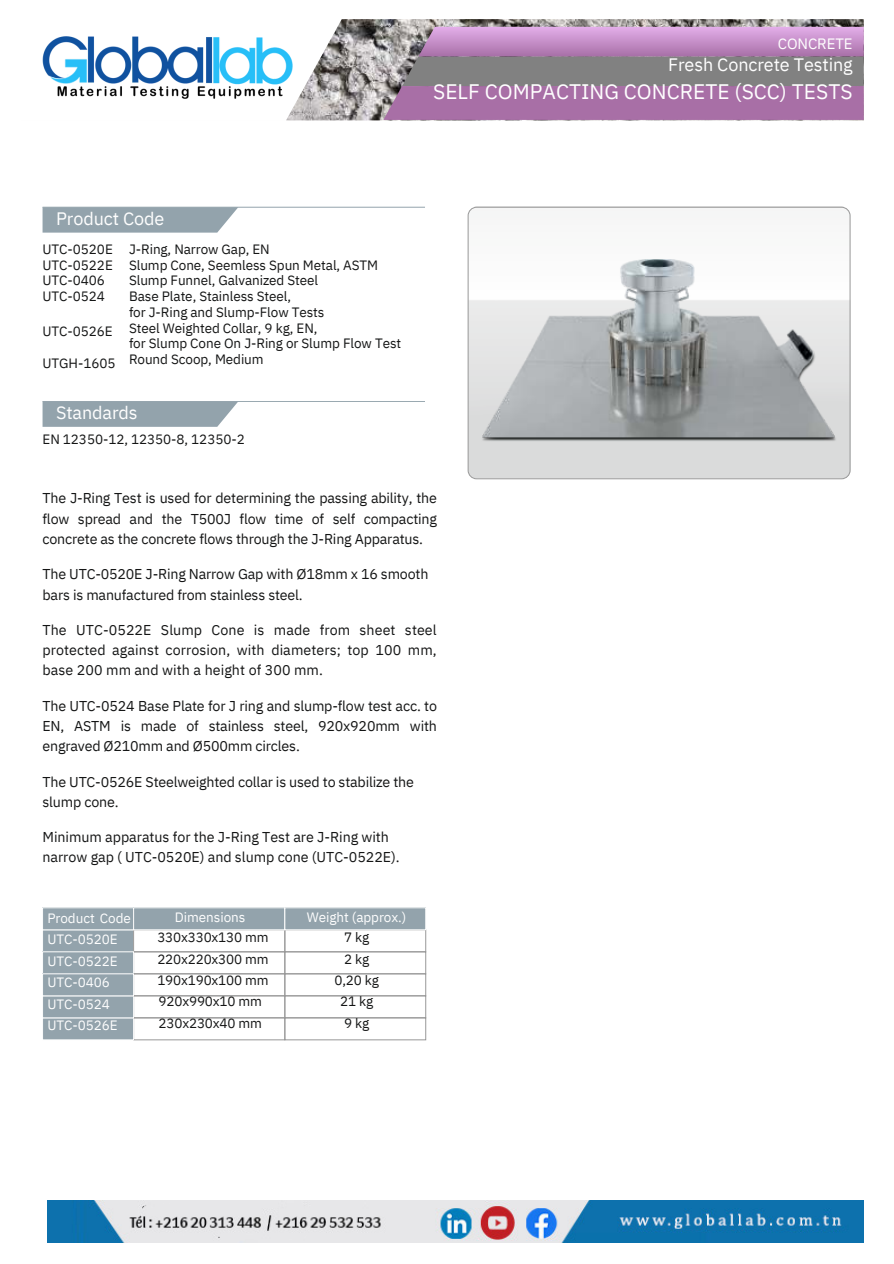
<style>
.page{position:relative;width:894px;height:1264px;background:#fff}
.page>*{position:absolute;margin:0;border:0;box-sizing:border-box;transform-origin:0 0}
.t1{font:21px "IBM Plex Sans";color:#fefefe}
.t2{font:18px "IBM Plex Sans";letter-spacing:-.005em;color:#fefefe}
.t3{font:15px "IBM Plex Sans";letter-spacing:-.005em;color:#fefefe}
.t4{font:14.25px/20.2px "IBM Plex Sans";letter-spacing:-.015em;color:#141515}
.t5{font:13.5px/15.8px "IBM Plex Sans";letter-spacing:-.005em;color:#141515}
.t6{font:13.5px/21.3px "IBM Plex Sans";letter-spacing:-.005em;color:#fefefe}
</style>
<div class="page">
<img style="left:286px;top:19px;width:577px;height:101px">
<svg style="left:43px;top:208px;width:195px;height:25px;background:#9aa9b1"></svg>
<hr style="left:43px;top:207px;width:382px;height:1px;background:#93a3ac">
<svg style="left:43px;top:402px;width:195px;height:25px;background:#99a8b0"></svg>
<hr style="left:43px;top:401px;width:382px;height:1px;background:#93a3ac">
<svg style="left:383px;top:27px;width:480px;height:93px;background:#a47fa3"></svg>
<img style="left:481px;top:260px;width:354px;height:181px">
<div style="left:133px;top:1017px;width:152px;height:23px;border:1px solid #989898"></div>
<div style="left:284px;top:1017px;width:142px;height:23px;border:1px solid #989898"></div>
<div style="left:43px;top:1017px;width:90px;height:22px;background:#93a3ac"></div>
<div style="left:42px;top:1017px;width:92px;height:23px;border:1px solid #fefefe"></div>
<div style="left:133px;top:995px;width:152px;height:23px;border:1px solid #989898"></div>
<div style="left:284px;top:995px;width:142px;height:23px;border:1px solid #989898"></div>
<div style="left:43px;top:995px;width:90px;height:22px;background:#93a3ac"></div>
<div style="left:42px;top:995px;width:92px;height:23px;border:1px solid #fefefe"></div>
<div style="left:133px;top:951px;width:152px;height:23px;border:1px solid #989898"></div>
<div style="left:133px;top:973px;width:152px;height:23px;border:1px solid #989898"></div>
<div style="left:284px;top:951px;width:142px;height:23px;border:1px solid #989898"></div>
<div style="left:284px;top:973px;width:142px;height:23px;border:1px solid #989898"></div>
<div style="left:43px;top:929px;width:90px;height:22px;background:#93a3ac"></div>
<div style="left:42px;top:929px;width:92px;height:23px;border:1px solid #fefefe"></div>
<div style="left:133px;top:929px;width:152px;height:23px;border:1px solid #989898"></div>
<div style="left:284px;top:929px;width:142px;height:23px;border:1px solid #989898"></div>
<div style="left:43px;top:907px;width:90px;height:22px;background:#93a3ac"></div>
<div style="left:42px;top:907px;width:92px;height:23px;border:1px solid #fefefe"></div>
<div style="left:133px;top:907px;width:152px;height:22px;background:#93a3ac"></div>
<div style="left:133px;top:907px;width:152px;height:23px;border:1px solid #fefefe"></div>
<div style="left:285px;top:907px;width:140px;height:22px;background:#93a3ac"></div>
<div style="left:284px;top:907px;width:142px;height:23px;border:1px solid #fefefe"></div>
<div style="left:43px;top:951px;width:90px;height:22px;background:#93a3ac"></div>
<div style="left:42px;top:951px;width:92px;height:23px;border:1px solid #fefefe"></div>
<div style="left:43px;top:973px;width:90px;height:22px;background:#93a3ac"></div>
<div style="left:42px;top:973px;width:92px;height:23px;border:1px solid #fefefe"></div>
<div style="left:467px;top:207px;width:383px;height:272px;border:1px solid #989898;border-radius:8px"></div>
<img style="left:47px;top:1200px;width:816px;height:42px">
<img style="left:42px;top:34px;width:251px;height:78px">
<h2 class="t3" style="left:777px;top:33px;width:76px">CONCRETE</h2>
<h2 class="t2" style="left:668px;top:53px;width:186px">Fresh Concrete Testing</h2>
<h2 class="t1" style="left:433px;top:78px;width:421px">SELF COMPACTING CONCRETE (SCC) TESTS</h2>
<h3 class="t2" style="left:56px;top:207px;width:110px">Product Code</h3>
<p class="t5" style="left:43px;top:241px;width:72px">UTC-0520E<br>UTC-0522E<br>UTC-0406<br>UTC-0524</p>
<p class="t5" style="left:129px;top:241px;width:274px">J-Ring, Narrow Gap, EN<br>Slump Cone, Seemless Spun Metal, ASTM<br>Slump Funnel, Galvanized Steel<br>Base Plate, Stainless Steel,<br>for J-Ring and Slump-Flow Tests<br>Steel Weighted Collar, 9 kg, EN,<br>for Slump Cone On J-Ring or Slump Flow Test<br>Round Scoop, Medium</p>
<p class="t5" style="left:43px;top:323px;width:72px">UTC-0526E</p>
<p class="t5" style="left:43px;top:355px;width:74px">UTGH-1605</p>
<h3 class="t2" style="left:56px;top:401px;width:83px">Standards</h3>
<p class="t5" style="left:43px;top:430px;width:204px">EN 12350-12, 12350-8, 12350-2</p>
<p class="t4" style="left:43px;top:488px;width:396px;text-align:justify">The J-Ring Test is used for determining the passing ability, the flow spread and the T500J flow time of self compacting concrete as the concrete flows through the J-Ring Apparatus.</p>
<h3 class="t4" style="left:43px;top:564px;width:387px">The UTC-0520E J-Ring Narrow Gap with Ø18mm x 16 smooth bars is manufactured from stainless steel.</h3>
<h2 class="t4" style="left:43px;top:619px;width:395px;text-align:justify">The UTC-0522E Slump Cone is made from sheet steel protected against corrosion, with diameters; top 100 mm, base 200 mm and with a height of 300 mm.</h2>
<p class="t4" style="left:42px;top:695px;width:396px;text-align:justify">The UTC-0524 Base Plate for J ring and slump-flow test acc. to EN, ASTM is made of stainless steel, 920x920mm with engraved Ø210mm and Ø500mm circles.</p>
<p class="t4" style="left:42px;top:771px;width:373px">The UTC-0526E Steelweighted collar is used to stabilize the slump cone.</p>
<h3 class="t4" style="left:42px;top:826px;width:358px">Minimum apparatus for the J-Ring Test are J-Ring with narrow gap ( UTC-0520E) and slump cone (UTC-0522E).</h3>
<p class="t6" style="left:47px;top:907px;width:85px">Product Code<br>UTC-0520E<br>UTC-0522E<br>UTC-0406<br>UTC-0524<br>UTC-0526E</p>
<p class="t6" style="left:175px;top:906px;width:72px">Dimensions</p>
<p class="t5" style="left:157px;top:926px;width:113px;line-height:21.3px">330x330x130 mm<br>220x220x300 mm<br>190x190x100 mm<br>920x990x10 mm<br>230x230x40 mm</p>
<p class="t6" style="left:307px;top:906px;width:101px">Weight (approx.)</p>
<p class="t5" style="left:334px;top:926px;width:46px;line-height:21.3px;text-align:center">7 kg<br>2 kg<br>0,20 kg<br>21 kg<br>9 kg</p>
</div>
